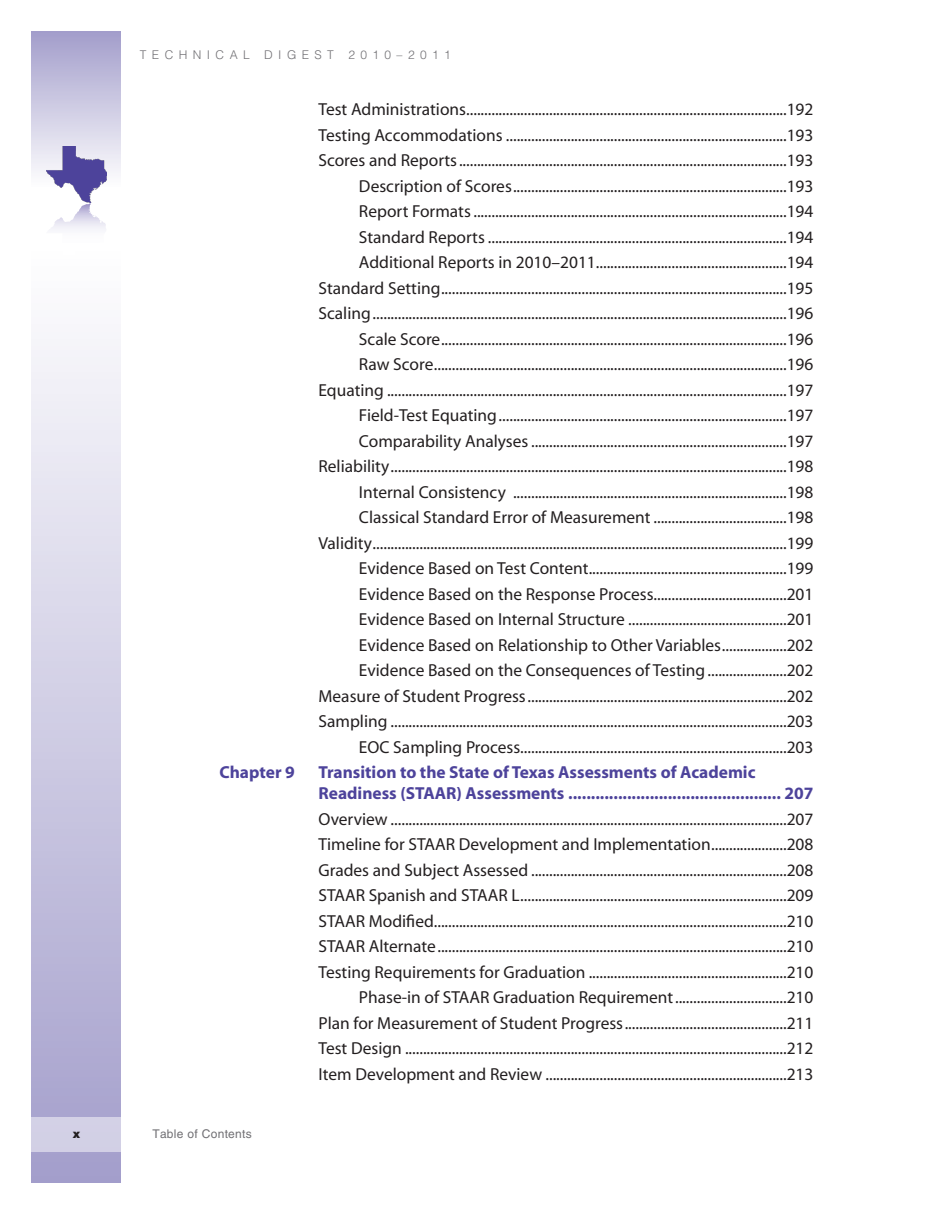
<style>
.page{position:relative;width:945px;height:1215px;background:#fff}
.page>*{position:absolute;margin:0;border:0;box-sizing:border-box;transform-origin:0 0}
.TOC_Level_2{font:17.4px "Myriad";color:#231f20}
.TOC_Level_3{font:17.4px "Myriad";color:#231f20}
.TOC_Level_1__2_Tabs{font:700 17.4px/21px "Myriad";color:#4d439b}
.t1{font:300 12px "Helvetica";letter-spacing:.45em;color:#717074}
.t2{font:12px "Helvetica";letter-spacing:.02em;color:#717074}
.t3{font:900 12px "Helvetica";color:#231f20}
</style>
<div class="page">
<div style="left:31px;top:32px;width:90px;height:155px;background:linear-gradient(to bottom,#a39ecb,#fdfdfe)"></div>
<div style="left:31px;top:251px;width:90px;height:932px;background:linear-gradient(to bottom,#fefefe,#a39ecb)"></div>
<div style="left:31px;top:1117px;width:90px;height:34px;background:#d2d0e5"></div>
<img style="left:46px;top:146px;width:60px;height:57px">
<svg style="left:46px;top:203px;width:61px;height:52px"></svg>
<p class="t3" style="left:72px;top:1126px;width:10px">x</p>
<p class="t1" style="left:140px;top:47px;width:313px">TECHNICAL DIGEST 2010–2011</p>
<p class="TOC_Level_2" style="left:318px;top:101px;width:497px">Test Administrations.........................................................................................192</p>
<p class="TOC_Level_2" style="left:318px;top:126px;width:497px">Testing Accommodations ..............................................................................193</p>
<p class="TOC_Level_2" style="left:318px;top:152px;width:497px">Scores and Reports...........................................................................................193</p>
<p class="TOC_Level_3" style="left:359px;top:177px;width:456px">Description of Scores............................................................................193</p>
<p class="TOC_Level_3" style="left:359px;top:203px;width:456px">Report Formats.......................................................................................194</p>
<p class="TOC_Level_3" style="left:359px;top:228px;width:456px">Standard Reports ...................................................................................194</p>
<p class="TOC_Level_3" style="left:359px;top:254px;width:456px">Additional Reports in 2010–2011.....................................................194</p>
<p class="TOC_Level_2" style="left:318px;top:279px;width:497px">Standard Setting................................................................................................195</p>
<p class="TOC_Level_2" style="left:318px;top:305px;width:497px">Scaling...................................................................................................................196</p>
<p class="TOC_Level_3" style="left:359px;top:330px;width:456px">Scale Score................................................................................................196</p>
<p class="TOC_Level_3" style="left:359px;top:356px;width:456px">Raw Score..................................................................................................196</p>
<p class="TOC_Level_2" style="left:318px;top:381px;width:497px">Equating ...............................................................................................................197</p>
<p class="TOC_Level_3" style="left:359px;top:407px;width:456px">Field-Test Equating................................................................................197</p>
<p class="TOC_Level_3" style="left:359px;top:432px;width:456px">Comparability Analyses.......................................................................197</p>
<p class="TOC_Level_2" style="left:318px;top:458px;width:497px">Reliability..............................................................................................................198</p>
<p class="TOC_Level_3" style="left:359px;top:483px;width:456px">Internal Consistency ............................................................................198</p>
<p class="TOC_Level_3" style="left:359px;top:509px;width:456px">Classical Standard Error of Measurement .....................................198</p>
<p class="TOC_Level_2" style="left:318px;top:534px;width:497px">Validity...................................................................................................................199</p>
<p class="TOC_Level_3" style="left:359px;top:560px;width:456px">Evidence Based on Test Content.......................................................199</p>
<p class="TOC_Level_3" style="left:359px;top:585px;width:456px">Evidence Based on the Response Process.....................................201</p>
<p class="TOC_Level_3" style="left:359px;top:611px;width:456px">Evidence Based on Internal Structure ............................................201</p>
<p class="TOC_Level_3" style="left:359px;top:636px;width:456px">Evidence Based on Relationship to Other Variables..................202</p>
<p class="TOC_Level_3" style="left:359px;top:662px;width:456px">Evidence Based on the Consequences of Testing......................202</p>
<p class="TOC_Level_2" style="left:318px;top:687px;width:497px">Measure of Student Progress........................................................................202</p>
<p class="TOC_Level_2" style="left:318px;top:713px;width:497px">Sampling ..............................................................................................................203</p>
<p class="TOC_Level_3" style="left:359px;top:738px;width:456px">EOC Sampling Process..........................................................................203</p>
<p class="TOC_Level_1__2_Tabs" style="left:219px;top:763px;width:77px">Chapter 9</p>
<p class="TOC_Level_1__2_Tabs" style="left:319px;top:763px;width:496px">Transition to the State of Texas Assessments of Academic<br>Readiness (STAAR) Assessments ............................................... 207</p>
<p class="TOC_Level_2" style="left:318px;top:810px;width:497px">Overview ..............................................................................................................207</p>
<p class="TOC_Level_2" style="left:318px;top:836px;width:497px">Timeline for STAAR Development and Implementation.....................208</p>
<p class="TOC_Level_2" style="left:318px;top:861px;width:497px">Grades and Subject Assessed .......................................................................208</p>
<p class="TOC_Level_2" style="left:318px;top:887px;width:497px">STAAR Spanish and STAAR L..........................................................................209</p>
<p class="TOC_Level_2" style="left:318px;top:912px;width:497px">STAAR Modified..................................................................................................210</p>
<p class="TOC_Level_2" style="left:318px;top:938px;width:497px">STAAR Alternate.................................................................................................210</p>
<p class="TOC_Level_2" style="left:318px;top:963px;width:497px">Testing Requirements for Graduation .......................................................210</p>
<p class="TOC_Level_3" style="left:359px;top:989px;width:456px">Phase-in of STAAR Graduation Requirement...............................210</p>
<p class="TOC_Level_2" style="left:318px;top:1014px;width:497px">Plan for Measurement of Student Progress.............................................211</p>
<p class="TOC_Level_2" style="left:318px;top:1040px;width:497px">Test Design ..........................................................................................................212</p>
<p class="TOC_Level_2" style="left:318px;top:1065px;width:497px">Item Development and Review ...................................................................213</p>
<p class="t2" style="left:152px;top:1127px;width:101px">Table of Contents</p>
</div>
